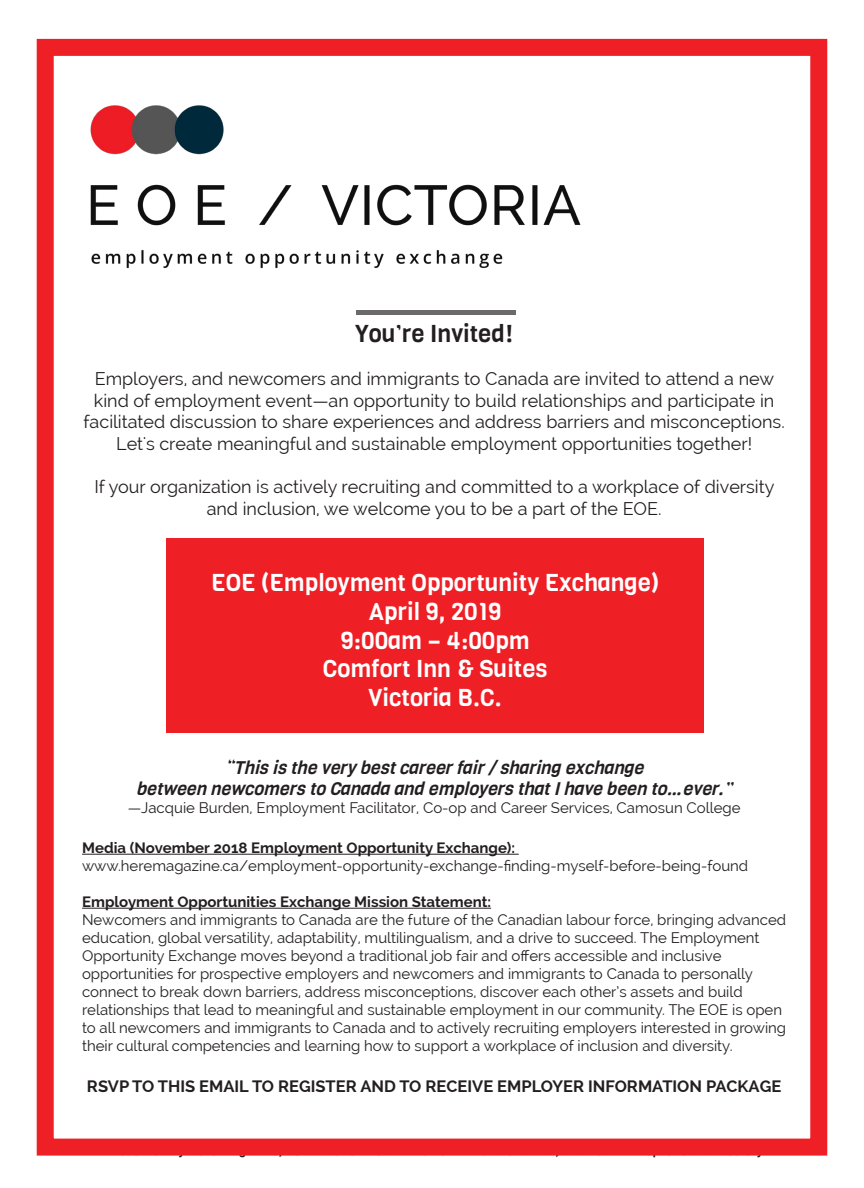
<style>
.page{position:relative;width:864px;height:1188px;background:#fff}
.page>*{position:absolute;margin:0;border:0;box-sizing:border-box;transform-origin:0 0}
.t1{font:24px "Viga";color:#fff}
.t2{font:24px "Viga";color:#231f20}
.t3{font:18px/21.6px "Raleway";color:#231f20;text-align:center}
.t4{font:italic 18px "Viga";color:#231f20}
.t5{font:700 16.5px "Raleway";color:#231f20}
.t6{font:15px/18px "Raleway";color:#231f20}
.t7{font:700 15px "Raleway";color:#231f20}
</style>
<div class="page">
<hr style="left:82px;top:854px;width:437px;height:1px;background:#231f20">
<hr style="left:82px;top:908px;width:409px;height:1px;background:#231f20">
<div style="left:37px;top:39px;width:790px;height:1117px;border:17px solid #ee2026"></div>
<img style="left:90px;top:105px;width:491px;height:164px">
<div style="left:356px;top:310px;width:160px;height:5px;background:#6c696a"></div>
<div style="left:166px;top:538px;width:538px;height:194px;background:#ee2026"></div>
<p class="t2" style="left:355px;top:318px;width:160px">You’re Invited!</p>
<p class="t3" style="left:84px;top:368px;width:703px">Employers, and newcomers and immigrants to Canada are invited to attend a new kind of employment event—an opportunity to build relationships and participate in facilitated discussion to share experiences and address barriers and misconceptions.<br>Let's create meaningful and sustainable employment opportunities together!</p>
<p class="t3" style="left:94px;top:476px;width:682px">If your organization is actively recruiting and committed to a workplace of diversity and inclusion, we welcome you to be a part of the EOE.</p>
<p class="t1" style="left:211px;top:567px;width:449px">EOE (Employment Opportunity Exchange)</p>
<p class="t1" style="left:369px;top:595px;width:134px">April 9, 2019</p>
<p class="t1" style="left:340px;top:624px;width:191px">9:00am – 4:00pm</p>
<p class="t1" style="left:323px;top:653px;width:226px">Comfort Inn &amp; Suites</p>
<p class="t1" style="left:369px;top:682px;width:135px">Victoria B.C.</p>
<p class="t4" style="left:225px;top:756px;width:426px">“Thisistheverybestcareerfair/sharingexchange</p>
<p class="t4" style="left:136px;top:777px;width:603px">betweennewcomerstoCanadaandemployersthatIhavebeento…ever.”</p>
<p class="t6" style="left:128px;top:799px;width:614px">—Jacquie Burden, Employment Facilitator, Co-op and Career Services, Camosun College</p>
<p class="t7" style="left:82px;top:839px;width:435px">Media (November 2018 Employment Opportunity Exchange):</p>
<p class="t6" style="left:82px;top:857px;width:668px">www.heremagazine.ca/employment-opportunity-exchange-finding-myself-before-being-found</p>
<p class="t7" style="left:82px;top:893px;width:411px">Employment Opportunities Exchange Mission Statement:</p>
<p class="t6" style="left:82px;top:911px;width:706px">Newcomers and immigrants to Canada are the future of the Canadian labour force, bringing advanced education, global versatility, adaptability, multilingualism, and a drive to succeed. The Employment Opportunity Exchange moves beyond a traditional job fair and offers accessible and inclusive opportunities for prospective employers and newcomers and immigrants to Canada to personally connect to break down barriers, address misconceptions, discover each other’s assets and build relationships that lead to meaningful and sustainable employment in our community. The EOE is open to all newcomers and immigrants to Canada and to actively recruiting employers interested in growing their cultural competencies and learning how to support a workplace of inclusion and diversity.</p>
<p class="t5" style="left:87px;top:1077px;width:696px">RSVP TO THIS EMAIL TO REGISTER AND TO RECEIVE EMPLOYER INFORMATION PACKAGE</p>
</div>
